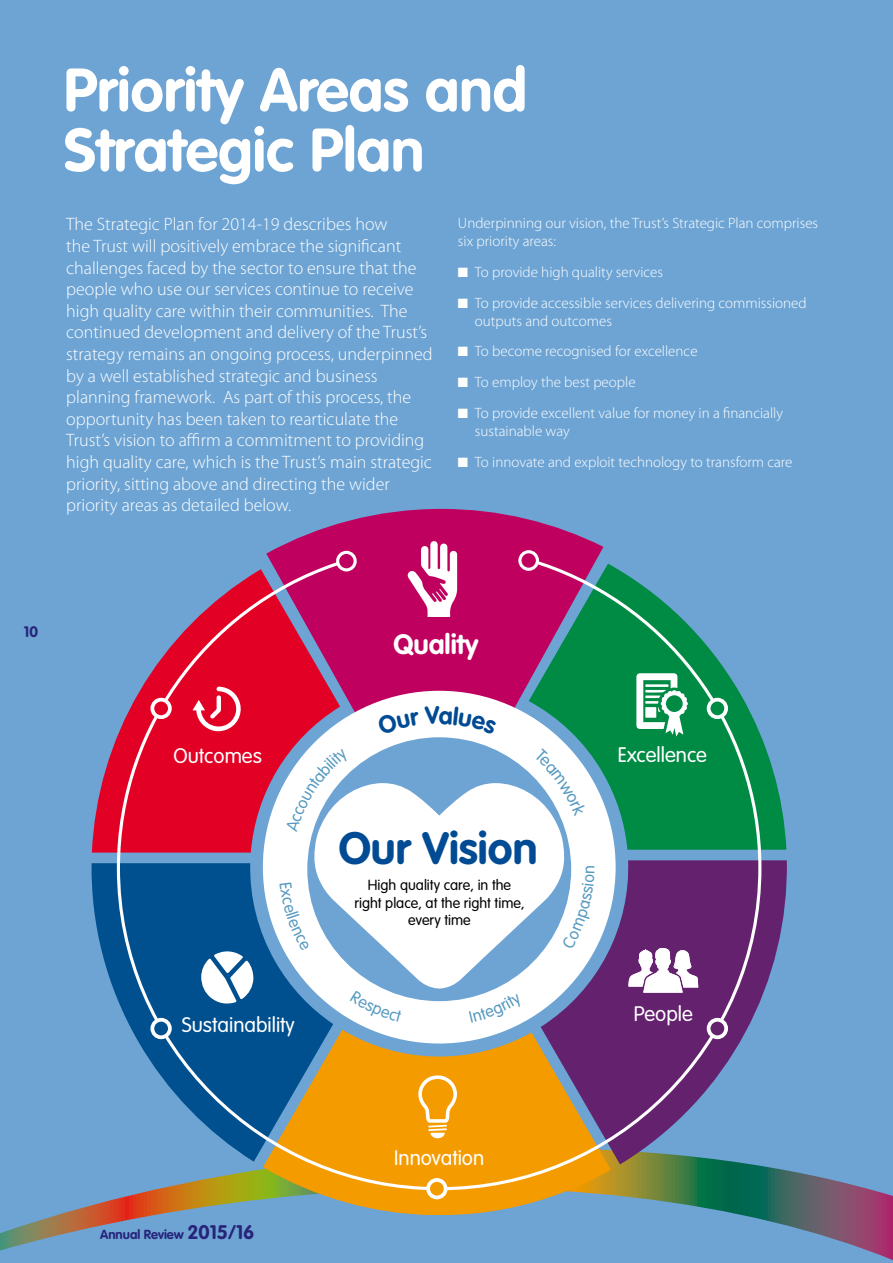
<style>
.page{position:relative;width:893px;height:1263px;background:#6da4d4}
.page>*{position:absolute;margin:0;border:0;box-sizing:border-box;transform-origin:0 0}
.t1{font:700 60px/60px "VAG Rounded";color:#fff}
.t2{font:700 44.7px "VAG Rounded Std";color:#004b93}
.t3{font:700 27.6px "VAG Rounded Std";color:#fff}
.t4{font:300 20.7px "VAG Rounded Std";color:#fff}
.t5{font:300 18px/21.6px "Myriad Pro";color:#fff}
.t6{font:300 15px/18px "Myriad Pro";color:#fff}
.t7{font:700 15px "VAG Rounded";color:#27257a}
.t8{font:300 14.55px/17.4px "VAG Rounded Std";color:#000;text-align:center}
.t9{font:700 12.9px "VAG Rounded";color:#27257a}
.s1{font-size:19.5px}
</style>
<div class="page">
<svg style="left:0;top:1166px;width:893px;height:94px"></svg>
<svg style="left:266px;top:509px;width:337px;height:47px;fill:#c0005f"></svg>
<svg style="left:92px;top:742px;width:23px;height:110px;fill:#e20025"></svg>
<svg style="left:763px;top:741px;width:23px;height:109px;fill:#008b45"></svg>
<svg style="left:263px;top:1192px;width:348px;height:22px"></svg>
<svg style="left:91px;top:863px;width:24px;height:130px;fill:#004f8e"></svg>
<svg style="left:763px;top:860px;width:24px;height:134px;fill:#64216e"></svg>
<svg style="left:408px;top:541px;width:49px;height:15px"></svg>
<svg style="left:115px;top:556px;width:648px;height:636px"></svg>
<div style="left:152px;top:700px;width:18px;height:17px;background:#e20025;border-radius:50%"></div>
<div style="left:150px;top:698px;width:22px;height:21px;border:4px solid #fff;border-radius:50%"></div>
<div style="left:709px;top:700px;width:17px;height:17px;background:#008b45;border-radius:50%"></div>
<div style="left:707px;top:698px;width:21px;height:21px;border:4px solid #fff;border-radius:50%"></div>
<div style="left:152px;top:1020px;width:18px;height:17px;background:#004f8e;border-radius:50%"></div>
<div style="left:150px;top:1018px;width:22px;height:21px;border:4px solid #fff;border-radius:50%"></div>
<div style="left:709px;top:1020px;width:17px;height:17px;background:#64216e;border-radius:50%"></div>
<div style="left:707px;top:1018px;width:21px;height:21px;border:4px solid #fff;border-radius:50%"></div>
<div style="left:428px;top:1180px;width:18px;height:17px;background:#f49b00;border-radius:50%"></div>
<div style="left:426px;top:1178px;width:21px;height:21px;border:4px solid #fff;border-radius:50%"></div>
<div style="left:338px;top:552px;width:17px;height:18px;background:#c0005f;border-radius:50%"></div>
<div style="left:336px;top:551px;width:21px;height:20px;border:3px solid #fff;border-radius:50%"></div>
<svg style="left:520px;top:552px;width:17px;height:17px"></svg>
<div style="left:518px;top:550px;width:21px;height:21px;border:3px solid #fff;border-radius:50%"></div>
<svg style="left:314px;top:783px;width:250px;height:205px;fill:#fff"></svg>
<div style="left:377px;top:706px;width:120px;height:29px;background:#fff"></div>
<svg style="left:534px;top:749px;width:53px;height:67px;background:#e9f1f8"></svg>
<div style="left:280px;top:882px;width:30px;height:69px;background:#fff"></div>
<div style="left:350px;top:990px;width:52px;height:32px;background:#fff"></div>
<div style="left:469px;top:994px;width:55px;height:29px;background:#fff"></div>
<svg style="left:562px;top:866px;width:33px;height:83px;background:#edf4f9"></svg>
<svg style="left:286px;top:749px;width:64px;height:83px"></svg>
<h1 class="t1" style="left:64px;top:60px;width:465px">Priority Areas and<br>Strategic Plan</h1>
<p class="t5" style="left:66px;top:214px;width:368px">The Strategic Plan for 2014-19 describes how<br>the Trust will positively embrace the significant challenges faced by the sector to ensure that the people who use our services continue to receive high quality care within their communities. The continued development and delivery of the Trust’s strategy remains an ongoing process, underpinned by a well established strategic and business planning framework. As part of this process, the opportunity has been taken to rearticulate the Trust’s vision to affirm a commitment to providing high quality care, which is the Trust’s main strategic priority, sitting above and directing the wider priority areas as detailed below.</p>
<p class="t6" style="left:458px;top:214px;width:362px">Underpinning our vision, the Trust’s Strategic Plan comprises six priority areas:</p>
<p class="t6" style="left:458px;top:263px;width:207px">■ To provide high quality services</p>
<p class="t6" style="left:475px;top:294px;width:333px;text-indent:-17px">■ To provide accessible services delivering commissioned outputs and outcomes</p>
<p class="t6" style="left:458px;top:343px;width:241px">■ To become recognised for excellence</p>
<p class="t6" style="left:458px;top:373px;width:179px">■ To employ the best people</p>
<p class="t6" style="left:475px;top:404px;width:309px;text-indent:-17px">■ To provide excellent value for money in a financially sustainable way</p>
<p class="t6" style="left:458px;top:453px;width:336px">■ To innovate and exploit technology to transform care</p>
<p class="t7" style="left:24px;top:623px;width:16px">10</p>
<h3 class="t3" style="left:393px;top:628px;width:86px">Quality</h3>
<p class="t4" style="left:174px;top:744px;width:90px">Outcomes</p>
<p class="t4" style="left:618px;top:743px;width:91px">Excellence</p>
<p class="t4" style="left:182px;top:1013px;width:114px">Sustainability</p>
<h2 class="t2" style="left:339px;top:822px;width:200px">Our Vision</h2>
<p class="t8" style="left:354px;top:877px;width:172px">High quality care, in the right place, at the right time, every time</p>
<p class="t4" style="left:634px;top:1002px;width:61px">People</p>
<p class="t9" style="left:100px;top:1226px;width:156px">Annual Review <span class="s1">2015/16</span></p>
<p class="t4" style="left:394px;top:1146px;width:91px">Innovation</p>
</div>
